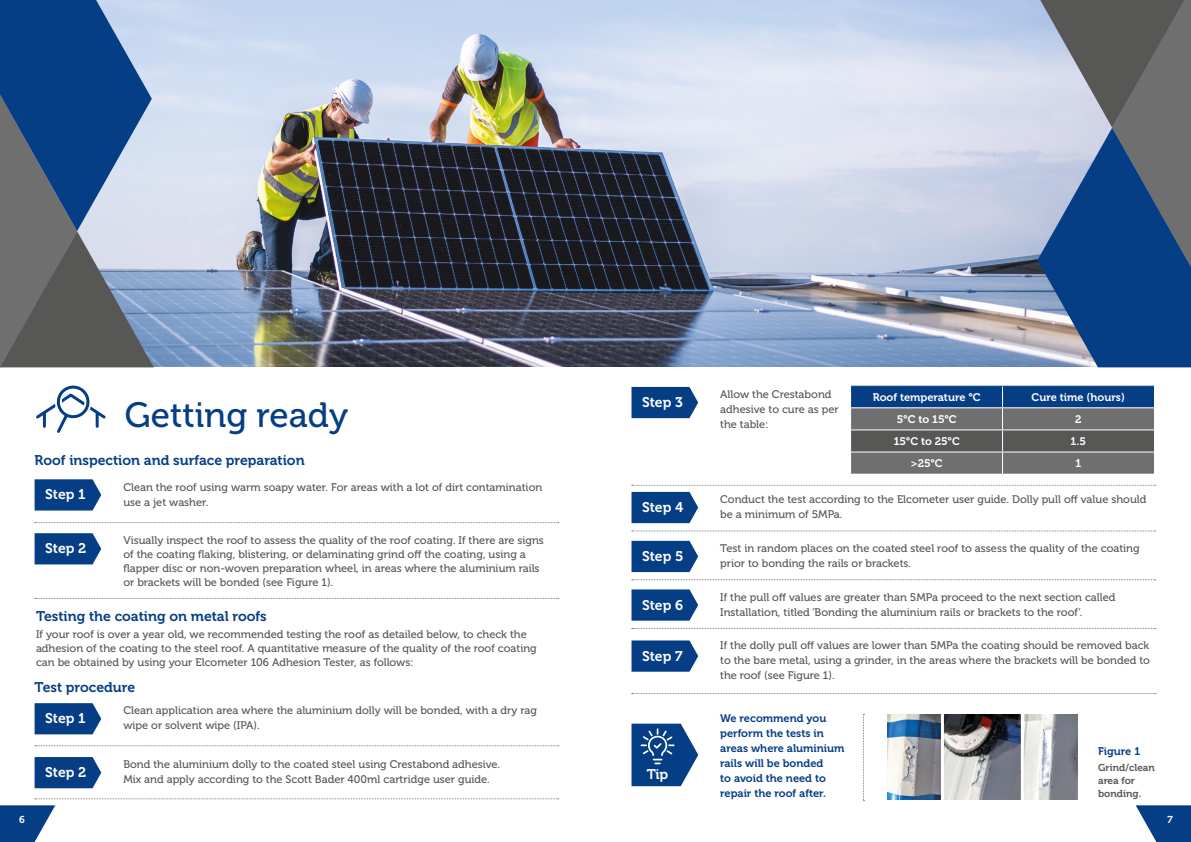
<style>
.page{position:relative;width:1191px;height:842px;background:#fff}
.page>*{position:absolute;margin:0;border:0;box-sizing:border-box;transform-origin:0 0}
.t1{font:35px "Museo 500";color:#063e85}
.t2{font:14px "Museo 700";color:#063e85}
.t3{font:14px "Museo 700";color:#fff}
.t4{font:11px/15px "Museo 500";color:#575756}
.t5{font:11px/15px "Museo 700";color:#063e85}
.t6{font:11px "Museo 700";color:#fff}
.t7{font:10px/13px "Museo 700";color:#575756}
.t8{font:10px "Museo 700";color:#fff}
</style>
<div class="page">
<img style="left:152px;top:0;width:885px;height:367px">
<svg style="left:631px;top:541px;width:67px;height:31px;background:#174b8d"></svg>
<svg style="left:631px;top:640px;width:67px;height:32px;background:#1c4f90"></svg>
<svg style="left:631px;top:387px;width:67px;height:31px;background:#174b8d"></svg>
<svg style="left:631px;top:492px;width:67px;height:31px;background:#174b8d"></svg>
<svg style="left:631px;top:589px;width:67px;height:32px;background:#1c4f90"></svg>
<svg style="left:632px;top:531px;width:523px;height:1px"></svg>
<svg style="left:632px;top:628px;width:523px;height:1px"></svg>
<svg style="left:632px;top:485px;width:523px;height:1px"></svg>
<svg style="left:632px;top:579px;width:523px;height:1px"></svg>
<svg style="left:35px;top:757px;width:66px;height:31px;background:#154a8c"></svg>
<svg style="left:35px;top:703px;width:66px;height:31px;background:#164a8d"></svg>
<svg style="left:35px;top:745px;width:524px;height:1px"></svg>
<svg style="left:35px;top:798px;width:524px;height:1px"></svg>
<svg style="left:35px;top:533px;width:66px;height:31px;background:#164b8d"></svg>
<svg style="left:35px;top:479px;width:66px;height:31px;background:#174b8d"></svg>
<svg style="left:35px;top:522px;width:524px;height:1px"></svg>
<svg style="left:851px;top:386px;width:303px;height:88px;background:#566374"></svg>
<svg style="left:36px;top:385px;width:70px;height:48px"></svg>
<svg style="left:0;top:805px;width:55px;height:37px"></svg>
<svg style="left:1135px;top:805px;width:56px;height:37px"></svg>
<svg style="left:631px;top:724px;width:67px;height:62px;background:#34619b"></svg>
<svg style="left:35px;top:598px;width:524px;height:1px"></svg>
<svg style="left:632px;top:693px;width:524px;height:1px"></svg>
<svg style="left:863px;top:714px;width:1px;height:87px"></svg>
<img style="left:887px;top:715px;width:54px;height:85px">
<img style="left:944px;top:715px;width:133px;height:85px">
<hr style="left:1020px;top:712px;width:3px;height:92px;background:#fff">
<svg style="left:1037px;top:0;width:154px;height:367px;background:#597091"></svg>
<svg style="left:0;top:0;width:152px;height:95px;background:#2b5b99"></svg>
<svg style="left:0;top:95px;width:154px;height:272px;background:#64748b"></svg>
<p class="t4" style="left:720px;top:386px;width:120px">Allow the Crestabond adhesive to cure as per the table:</p>
<p class="t6" style="left:873px;top:391px;width:109px">Roof temperature °C</p>
<p class="t6" style="left:1031px;top:391px;width:95px">Cure time (hours)</p>
<p class="t3" style="left:642px;top:394px;width:42px">Step 3</p>
<h1 class="t1" style="left:125px;top:396px;width:225px">Getting ready</h1>
<p class="t6" style="left:897px;top:413px;width:61px">5°C to 15°C</p>
<p class="t6" style="left:1075px;top:413px;width:8px">2</p>
<p class="t6" style="left:893px;top:435px;width:68px">15°C to 25°C</p>
<p class="t6" style="left:1070px;top:435px;width:17px">1.5</p>
<p class="t6" style="left:911px;top:457px;width:33px">&gt;25°C</p>
<p class="t6" style="left:1075px;top:457px;width:7px">1</p>
<p class="t2" style="left:35px;top:452px;width:271px">Roof inspection and surface preparation</p>
<p class="t4" style="left:123px;top:479px;width:420px">Clean the roof using warm soapy water. For areas with a lot of dirt contamination use a jet washer.</p>
<p class="t4" style="left:123px;top:533px;width:422px;line-height:14px">Visually inspect the roof to assess the quality of the roof coating. If there are signs of the coating flaking, blistering, or delaminating grind off the coating, using a flapper disc or non-woven preparation wheel, in areas where the aluminium rails or brackets will be bonded (see Figure 1).</p>
<p class="t4" style="left:720px;top:541px;width:421px">Test in random places on the coated steel roof to assess the quality of the coating prior to bonding the rails or brackets.</p>
<p class="t3" style="left:45px;top:487px;width:42px">Step 1</p>
<p class="t4" style="left:720px;top:492px;width:428px">Conduct the test according to the Elcometer user guide. Dolly pull off value should be a minimum of 5MPa.</p>
<p class="t3" style="left:642px;top:499px;width:43px">Step 4</p>
<p class="t3" style="left:45px;top:541px;width:43px">Step 2</p>
<p class="t3" style="left:642px;top:548px;width:43px">Step 5</p>
<p class="t2" style="left:36px;top:608px;width:232px">Testing the coating on metal roofs</p>
<p class="t4" style="left:36px;top:627px;width:502px;line-height:14px">If your roof is over a year old, we recommended testing the roof as detailed below, to check the adhesion of the coating to the steel roof. A quantitative measure of the quality of the roof coating can be obtained by using your Elcometer 106 Adhesion Tester, as follows:</p>
<p class="t2" style="left:35px;top:679px;width:102px">Test procedure</p>
<p class="t4" style="left:123px;top:703px;width:415px">Clean application area where the aluminium dolly will be bonded, with a dry rag wipe or solvent wipe (IPA).</p>
<p class="t4" style="left:123px;top:756px;width:378px">Bond the aluminium dolly to the coated steel using Crestabond adhesive.<br>Mix and apply according to the Scott Bader 400ml cartridge user guide.</p>
<p class="t3" style="left:45px;top:711px;width:42px">Step 1</p>
<p class="t3" style="left:45px;top:764px;width:43px">Step 2</p>
<p class="t3" style="left:642px;top:597px;width:43px">Step 6</p>
<p class="t3" style="left:642px;top:648px;width:42px">Step 7</p>
<p class="t3" style="left:646px;top:766px;width:23px">Tip</p>
<p class="t4" style="left:720px;top:590px;width:397px">If the pull off values are greater than 5MPa proceed to the next section called<br>Installation, titled ‘Bonding the aluminium rails or brackets to the roof’.</p>
<p class="t4" style="left:720px;top:638px;width:431px;text-align:justify">If the dolly pull off values are lower than 5MPa the coating should be removed back to the bare metal, using a grinder, in the areas where the brackets will be bonded to the roof (see Figure 1).</p>
<p class="t5" style="left:720px;top:711px;width:126px">We recommend you perform the tests in areas where aluminium rails will be bonded<br>to avoid the need to repair the roof after.</p>
<p class="t5" style="left:1098px;top:744px;width:44px">Figure 1</p>
<p class="t7" style="left:1098px;top:761px;width:58px">Grind/clean area for bonding.</p>
<p class="t8" style="left:19px;top:814px;width:7px">6</p>
<p class="t8" style="left:1167px;top:814px;width:7px">7</p>
</div>
